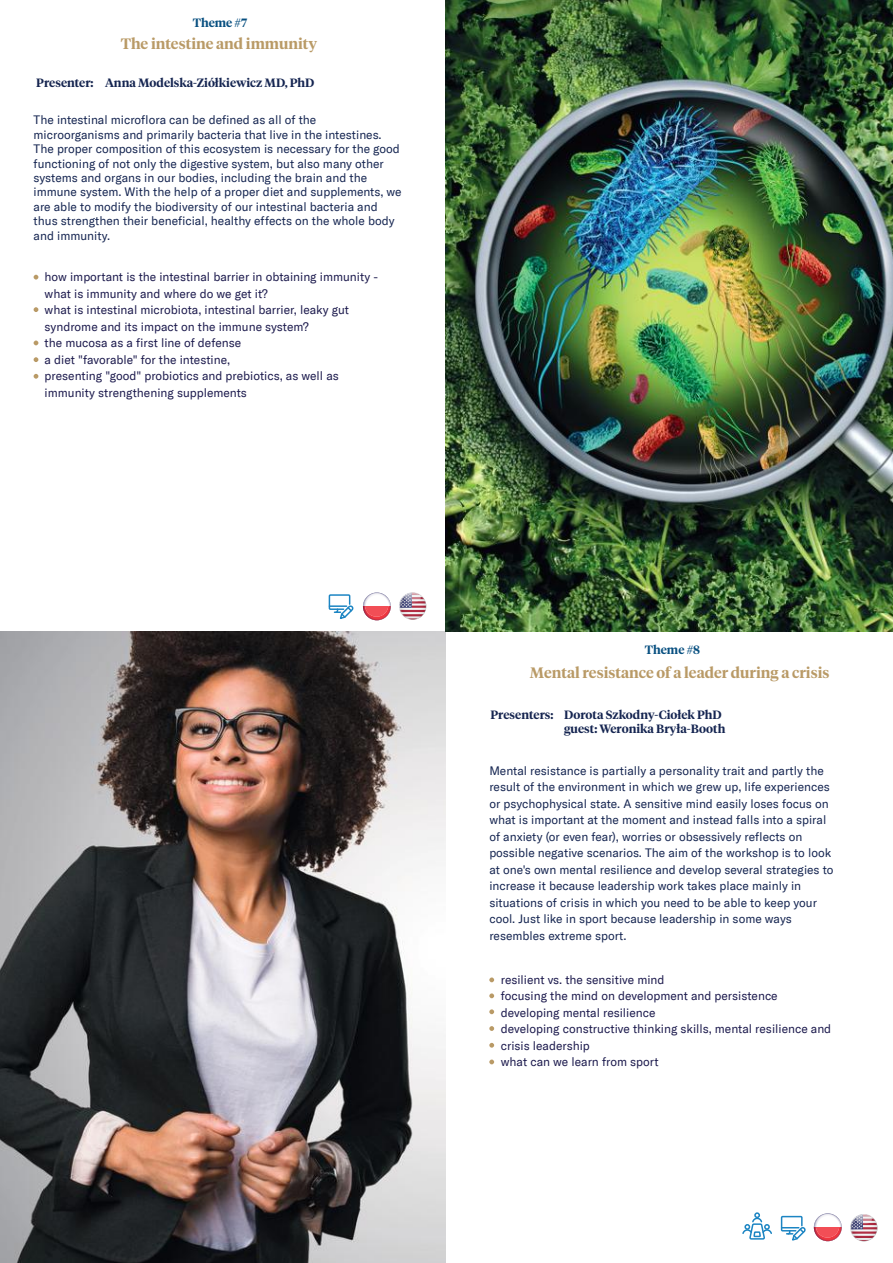
<style>
.page{position:relative;width:893px;height:1263px;background:#fff}
.page>*{position:absolute;margin:0;border:0;box-sizing:border-box;transform-origin:0 0}
.t1{font:600 15px "Tiempos Headline";color:#b99a66}
.t2{font:12px/16.5px "GT America";color:#152551}
.t3{font:12px/16.5px "GT America";color:#1c1a4d}
.t4{font:600 12px/14.4px "Tiempos Headline";color:#152551}
.t5{font:600 12px "Tiempos Headline";color:#074f80}
.s1{color:#15244f}
</style>
<div class="page">
<img style="left:0;top:631px;width:446px;height:632px">
<svg style="left:489px;top:1059px;width:5px;height:5px"></svg>
<svg style="left:489px;top:977px;width:5px;height:5px"></svg>
<svg style="left:489px;top:1009px;width:5px;height:5px"></svg>
<svg style="left:489px;top:1043px;width:5px;height:5px"></svg>
<svg style="left:489px;top:993px;width:5px;height:5px"></svg>
<svg style="left:489px;top:1026px;width:5px;height:5px"></svg>
<svg style="left:850px;top:1214px;width:27px;height:27px"></svg>
<svg style="left:850px;top:1214px;width:27px;height:27px"></svg>
<svg style="left:856px;top:1214px;width:16px;height:10px"></svg>
<svg style="left:814px;top:1231px;width:28px;height:10px"></svg>
<svg style="left:814px;top:1213px;width:28px;height:28px"></svg>
<svg style="left:816px;top:1214px;width:23px;height:23px"></svg>
<svg style="left:780px;top:1215px;width:26px;height:26px"></svg>
<svg style="left:742px;top:1212px;width:30px;height:28px"></svg>
<svg style="left:399px;top:595px;width:27px;height:23px"></svg>
<svg style="left:399px;top:592px;width:27px;height:28px"></svg>
<svg style="left:405px;top:593px;width:16px;height:9px"></svg>
<svg style="left:363px;top:610px;width:28px;height:10px"></svg>
<svg style="left:363px;top:592px;width:28px;height:28px"></svg>
<svg style="left:365px;top:593px;width:23px;height:24px"></svg>
<svg style="left:328px;top:594px;width:26px;height:25px"></svg>
<svg style="left:34px;top:275px;width:4px;height:5px"></svg>
<svg style="left:34px;top:374px;width:4px;height:5px"></svg>
<svg style="left:34px;top:307px;width:4px;height:5px"></svg>
<svg style="left:34px;top:357px;width:4px;height:5px"></svg>
<svg style="left:34px;top:341px;width:4px;height:4px"></svg>
<img style="left:445px;top:0;width:448px;height:631px">
<p class="t5" style="left:193px;top:14px;width:56px">Theme #7</p>
<p class="t1" style="left:121px;top:33px;width:198px">The intestine and immunity</p>
<p class="t4" style="left:36px;top:75px;width:280px"><span class="s1">Presenter:</span> Anna Modelska-Ziółkiewicz MD, PhD</p>
<p class="t2" style="left:34px;top:113px;width:370px;line-height:14.4px">The intestinal microflora can be defined as all of the microorganisms and primarily bacteria that live in the intestines.<br>The proper composition of this ecosystem is necessary for the good functioning of not only the digestive system, but also many other systems and organs in our bodies, including the brain and the immune system. With the help of a proper diet and supplements, we are able to modify the biodiversity of our intestinal bacteria and thus strengthen their beneficial, healthy effects on the whole body and immunity.</p>
<p class="t3" style="left:45px;top:269px;width:335px">how important is the intestinal barrier in obtaining immunity - what is immunity and where do we get it?<br>what is intestinal microbiota, intestinal barrier, leaky gut syndrome and its impact on the immune system?<br>the mucosa as a first line of defense<br>a diet "favorable" for the intestine,<br>presenting "good" probiotics and prebiotics, as well as immunity strengthening supplements</p>
<p class="t5" style="left:645px;top:641px;width:57px">Theme #8</p>
<p class="t1" style="left:530px;top:663px;width:301px">Mental resistance of a leader during a crisis</p>
<p class="t4" style="left:564px;top:706px;width:163px;text-indent:-74px"><span class="s1">Presenters:</span> Dorota Szkodny-Ciołek PhD guest: Weronika Bryła-Booth</p>
<p class="t2" style="left:489px;top:762px;width:346px">Mental resistance is partially a personality trait and partly the result of the environment in which we grew up, life experiences or psychophysical state. A sensitive mind easily loses focus on what is important at the moment and instead falls into a spiral of anxiety (or even fear), worries or obsessively reflects on possible negative scenarios. The aim of the workshop is to look at one's own mental resilience and develop several strategies to increase it because leadership work takes place mainly in situations of crisis in which you need to be able to keep your cool. Just like in sport because leadership in some ways resembles extreme sport.</p>
<p class="t3" style="left:501px;top:971px;width:332px">resilient vs. the sensitive mind<br>focusing the mind on development and persistence developing mental resilience<br>developing constructive thinking skills, mental resilience and crisis leadership<br>what can we learn from sport</p>
</div>
